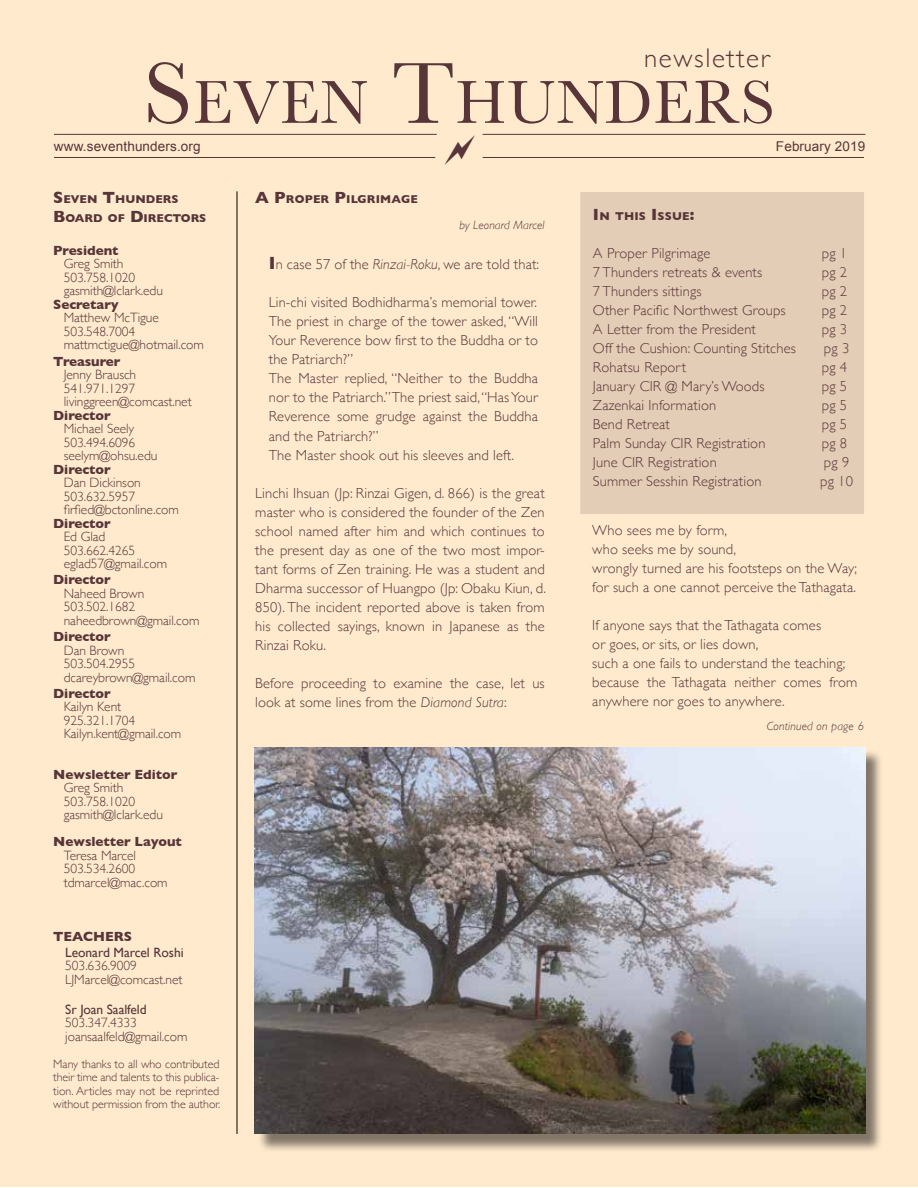
<style>
.page{position:relative;width:918px;height:1188px;background:#fff}
.page>*{position:absolute;margin:0;border:0;box-sizing:border-box;transform-origin:0 0}
.t1{font:63px "Baskerville";letter-spacing:.015em;color:#573538}
.t2{font:300 27px "Gill Sans";letter-spacing:.06em;color:#573538}
.t3{font:300 14.55px/19px "Gill Sans";letter-spacing:.01em;color:#573538}
.t4{font:300 13.5px/13.5px "Gill Sans";letter-spacing:-.005em;color:#573538}
.t5{font:700 13.5px "Gill Sans";letter-spacing:-.005em;color:#573538}
.t6{font:13.5px "Arial";letter-spacing:.01em;color:#573538}
.t7{font:13.5px "Gill Sans";letter-spacing:-.005em;color:#573538}
.t8{font:700 13.5px "Gill Sans";color:#573538}
.t9{font:300 12px/13.5px "Gill Sans";letter-spacing:-.005em;color:#573538;text-align:justify}
.t10{font:italic 300 12px "Gill Sans";letter-spacing:.01em;color:#573538}
.t11{font:700 11.55px/18.9px "Gill Sans";color:#573538}
.s1{font-size:90px}
.s2{font-size:16.5px}
.s3{font-weight:700;font-size:18px}
.s4{font-style:italic}
</style>
<div class="page">
<div style="left:0;top:0;width:918px;height:1186px;background:#ffeace"></div>
<hr style="left:54px;top:134px;width:383px;height:1px;background:#573538">
<hr style="left:54px;top:157px;width:381px;height:1px;background:#573538">
<hr style="left:237px;top:191px;width:1px;height:943px;background:#000">
<hr style="left:483px;top:134px;width:382px;height:1px;background:#573538">
<hr style="left:483px;top:157px;width:381px;height:1px;background:#573538">
<div style="left:580px;top:192px;width:284px;height:322px;background:#e4cdb6"></div>
<div style="left:257px;top:750px;width:627px;height:402px;background:#000;opacity:.5"></div>
<img style="left:255px;top:747px;width:610px;height:387px">
<h2 class="t2" style="left:644px;top:37px;width:127px">newsletter</h2>
<h1 class="t1" style="left:143px;top:62px;width:626px"><span class="s1">S</span>EVEN <span class="s1">T</span>HUNDERS</h1>
<p class="t6" style="left:54px;top:137px;width:148px">www.seventhunders.org</p>
<p class="t6" style="left:776px;top:138px;width:91px">February 2019</p>
<p class="t11" style="left:53px;top:189px;width:153px"><span class="s2">S</span>EVEN <span class="s2">T</span>HUNDERS<br><span class="s2">B</span>OARD OF <span class="s2">D</span> IRECTORS</p>
<p class="t5" style="left:53px;top:240px;width:67px">President</p>
<p class="t4" style="left:64px;top:257px;width:101px">Greg Smith<br>503.758.1020 gasmith@lclark.edu</p>
<p class="t5" style="left:53px;top:294px;width:67px">Secretary</p>
<p class="t4" style="left:64px;top:311px;width:142px">Matthew McTigue<br>503.548.7004 mattmctigue@hotmail.com</p>
<p class="t5" style="left:53px;top:350px;width:69px">Treasurer</p>
<p class="t4" style="left:64px;top:367px;width:130px">Jenny Brausch<br>541.971.1297 livinggreen@comcast.net</p>
<p class="t5" style="left:53px;top:404px;width:59px">Director</p>
<p class="t4" style="left:64px;top:421px;width:95px">Michael Seely<br>503.494.6096 seelym@ohsu.edu</p>
<p class="t5" style="left:53px;top:458px;width:59px">Director</p>
<p class="t4" style="left:64px;top:475px;width:117px">Dan Dickinson<br>503.632.5957 firfied@bctonline.com</p>
<p class="t5" style="left:53px;top:512px;width:59px">Director</p>
<p class="t4" style="left:64px;top:529px;width:105px">Ed Glad<br>503.662.4265 eglad57@gmail.com</p>
<p class="t5" style="left:53px;top:569px;width:59px">Director</p>
<p class="t4" style="left:64px;top:586px;width:137px">Naheed Brown<br>503.502.1682 naheedbrown@gmail.com</p>
<p class="t5" style="left:53px;top:626px;width:59px">Director</p>
<p class="t4" style="left:64px;top:643px;width:133px">Dan Brown<br>503.504.2955 dcareybrown@gmail.com</p>
<p class="t5" style="left:53px;top:682px;width:59px">Director</p>
<p class="t4" style="left:64px;top:699px;width:119px">Kailyn Kent<br>925.321.1704<br>Kailyn.kent@gmail.com</p>
<p class="t5" style="left:53px;top:763px;width:126px">Newsletter Editor</p>
<p class="t4" style="left:64px;top:780px;width:101px">Greg Smith<br>503.758.1020 gasmith@lclark.edu</p>
<p class="t5" style="left:53px;top:831px;width:130px">Newsletter Layout</p>
<p class="t4" style="left:64px;top:848px;width:105px">Teresa Marcel<br>503.534.2600 tdmarcel@mac.com</p>
<p class="t8" style="left:53px;top:925px;width:22px">TEACHER</p>
<p class="t8" style="left:124px;top:925px;width:10px">S</p>
<p class="t7" style="left:65px;top:944px;width:120px">Leonard Marcel Roshi</p>
<p class="t4" style="left:65px;top:959px;width:119px">503.636.9009<br>LJMarcel@comcast.net</p>
<p class="t7" style="left:65px;top:1001px;width:83px">Sr Joan Saalfeld</p>
<p class="t4" style="left:65px;top:1015px;width:124px">503.347.4333 joansaalfeld@gmail.com</p>
<p class="t9" style="left:53px;top:1056px;width:169px">Many thanks to all who contributed their time and talents to this publica&shy;tion. Articles may not be reprinted without permission from the author.</p>
<p class="t11" style="left:255px;top:189px;width:164px"><span class="s2">A P</span>ROPER <span class="s2">P</span>ILGRIMAGE</p>
<p class="t10" style="left:460px;top:218px;width:87px">by Leonard Marcel</p>
<p class="t3" style="left:269px;top:254px;width:272px"><span class="s3">I</span>n case 57 of the <span class="s4">Rinzai-Roku</span>, we are told that:</p>
<p class="t3" style="left:269px;top:292px;width:271px">Lin-chi visited Bodhidharma’s memorial tower.<br>The priest in charge of the tower asked, “Will Your Reverence bow first to the Buddha or to the Patriarch?”<br>The Master replied, “Neither to the Buddha nor to the Patriarch.” The priest said, “Has Your Reverence some grudge against the Buddha and the Patriarch?”<br>The Master shook out his sleeves and left.</p>
<p class="t3" style="left:255px;top:483px;width:292px;text-align:justify">Linchi Ihsuan (Jp: Rinzai Gigen, d. 866) is the great master who is considered the founder of the Zen school named after him and which continues to the present day as one of the two most impor&shy;tant forms of Zen training. He was a student and Dharma successor of Huangpo (Jp: Obaku Kiun, d.<br>850). The incident reported above is taken from his collected sayings, known in Japanese as the Rinzai Roku.</p>
<p class="t3" style="left:255px;top:673px;width:291px">Before proceeding to examine the case, let us look at some lines from the <span class="s4">Diamond Sutra</span>:</p>
<p class="t11" style="left:593px;top:206px;width:103px"><span class="s2">I</span>N THIS <span class="s2">I</span>SSUE<span class="s2">:</span></p>
<p class="t3" style="left:593px;top:243px;width:119px">A Proper Pilgrimage</p>
<p class="t3" style="left:822px;top:243px;width:27px">pg 1</p>
<p class="t3" style="left:593px;top:262px;width:171px">7 Thunders retreats &amp; events</p>
<p class="t3" style="left:822px;top:262px;width:27px">pg 2</p>
<p class="t3" style="left:593px;top:281px;width:110px">7 Thunders sittings</p>
<p class="t3" style="left:822px;top:281px;width:27px">pg 2</p>
<p class="t3" style="left:593px;top:300px;width:194px">Other Pacific Northwest Groups</p>
<p class="t3" style="left:822px;top:300px;width:27px">pg 2</p>
<p class="t3" style="left:593px;top:319px;width:165px">A Letter from the President</p>
<p class="t3" style="left:822px;top:319px;width:27px">pg 3</p>
<p class="t3" style="left:593px;top:338px;width:204px">Off the Cushion: Counting Stitches</p>
<p class="t3" style="left:824px;top:338px;width:27px">pg 3</p>
<p class="t3" style="left:593px;top:357px;width:95px">Rohatsu Report</p>
<p class="t3" style="left:822px;top:357px;width:27px">pg 4</p>
<p class="t3" style="left:593px;top:376px;width:173px">January CIR @ Mary’s Woods</p>
<p class="t3" style="left:822px;top:376px;width:27px">pg 5</p>
<p class="t3" style="left:593px;top:395px;width:125px">Zazenkai Information</p>
<p class="t3" style="left:822px;top:395px;width:27px">pg 5</p>
<p class="t3" style="left:593px;top:414px;width:79px">Bend Retreat</p>
<p class="t3" style="left:822px;top:414px;width:27px">pg 5</p>
<p class="t3" style="left:593px;top:433px;width:174px">Palm Sunday CIR Registration</p>
<p class="t3" style="left:822px;top:433px;width:27px">pg 8</p>
<p class="t3" style="left:593px;top:452px;width:125px">June CIR Registration</p>
<p class="t3" style="left:824px;top:452px;width:27px">pg 9</p>
<p class="t3" style="left:593px;top:471px;width:170px">Summer Sesshin Registration</p>
<p class="t3" style="left:820px;top:471px;width:34px">pg 10</p>
<p class="t3" style="left:592px;top:520px;width:266px">Who sees me by form,<br>who seeks me by sound,<br>wrongly turned are his footsteps on the Way; for such a one cannot perceive the Tathagata.</p>
<p class="t3" style="left:592px;top:615px;width:267px">If anyone says that the Tathagata comes<br>or goes, or sits, or lies down,<br>such a one fails to understand the teaching; because the Tathagata neither comes from anywhere nor goes to anywhere.</p>
<p class="t10" style="left:767px;top:719px;width:99px">Continued on page 6</p>
</div>
